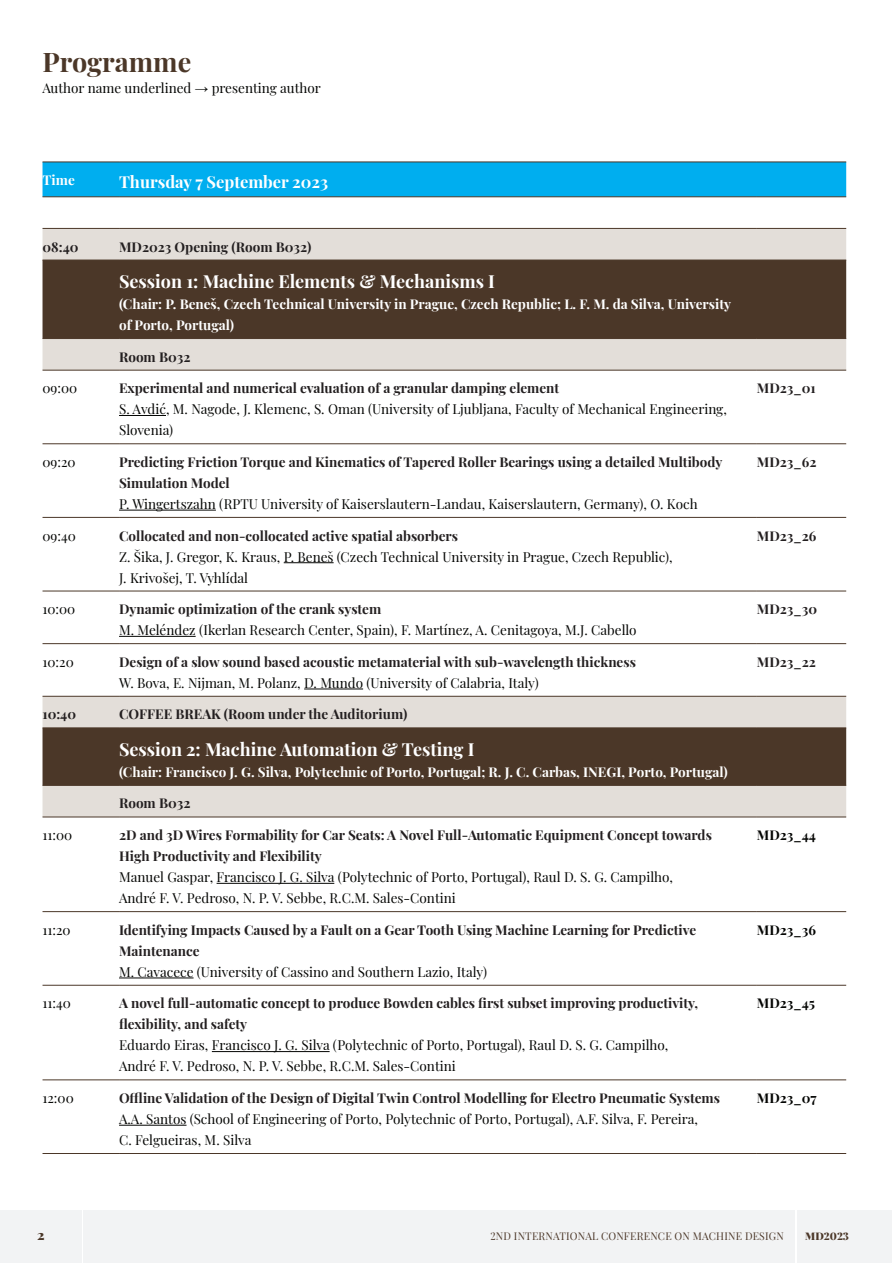
<style>
.page{position:relative;width:893px;height:1263px;background:#fff}
.page>*{position:absolute;margin:0;border:0;box-sizing:border-box;transform-origin:0 0}
.t1{font:700 27px "Playfair Display";color:#4b3728}
.t2{font:700 18px "Playfair Display";color:#fff}
.t3{font:700 16.5px "Playfair Display";color:#fff}
.t4{font:13.5px/21px "Playfair Display";color:#040503}
.t5{font:700 13.5px/21px "Playfair Display";color:#231f20}
.t6{font:700 13.5px/21px "Playfair Display";color:#fff}
.t7{font:700 13.5px "Playfair Display";color:#040503}
.t8{font:900 13.5px "Playfair Display";color:#4b3728}
.t9{font:10.5px "Playfair Display";letter-spacing:.02em;color:#4b3728}
.t10{font:900 10.5px "Playfair Display";color:#4b3728}
.s1{font-family:"Times New Roman"}
</style>
<div class="page">
<div style="left:84px;top:1210px;width:711px;height:53px;background:#f2f3f4"></div>
<div style="left:797px;top:1210px;width:94px;height:53px;background:#f2f3f4"></div>
<div style="left:0;top:1210px;width:82px;height:53px;background:#f2f3f4"></div>
<div style="left:43px;top:163px;width:803px;height:34px;background:#00aeef"></div>
<div style="left:43px;top:229px;width:803px;height:31px;background:#e3ded9"></div>
<div style="left:43px;top:261px;width:803px;height:77px;background:#4b3728"></div>
<svg style="left:43px;top:339px;width:803px;height:478px"></svg>
<div style="left:43px;top:729px;width:803px;height:56px;background:#4b3728"></div>
<hr style="left:43px;top:162px;width:76px;height:1px;background:#4b3728">
<hr style="left:119px;top:162px;width:638px;height:1px;background:#4b3728">
<hr style="left:757px;top:162px;width:89px;height:1px;background:#4b3728">
<hr style="left:43px;top:197px;width:76px;height:1px;background:#4b3728">
<hr style="left:119px;top:197px;width:638px;height:1px;background:#4b3728">
<hr style="left:757px;top:197px;width:89px;height:1px;background:#4b3728">
<hr style="left:43px;top:228px;width:76px;height:1px;background:#4b3728">
<hr style="left:119px;top:228px;width:638px;height:1px;background:#4b3728">
<hr style="left:757px;top:228px;width:89px;height:1px;background:#4b3728">
<hr style="left:43px;top:260px;width:76px;height:1px;background:#4b3728">
<hr style="left:119px;top:260px;width:638px;height:1px;background:#4b3728">
<hr style="left:757px;top:260px;width:89px;height:1px;background:#4b3728">
<hr style="left:43px;top:338px;width:76px;height:1px;background:#4b3728">
<hr style="left:119px;top:338px;width:638px;height:1px;background:#4b3728">
<hr style="left:757px;top:338px;width:89px;height:1px;background:#4b3728">
<hr style="left:43px;top:370px;width:76px;height:1px;background:#4b3728">
<hr style="left:119px;top:370px;width:638px;height:1px;background:#4b3728">
<hr style="left:757px;top:370px;width:89px;height:1px;background:#4b3728">
<hr style="left:43px;top:443px;width:76px;height:1px;background:#4b3728">
<hr style="left:119px;top:443px;width:638px;height:1px;background:#4b3728">
<hr style="left:757px;top:443px;width:89px;height:1px;background:#4b3728">
<hr style="left:43px;top:517px;width:76px;height:1px;background:#4b3728">
<hr style="left:119px;top:517px;width:638px;height:1px;background:#4b3728">
<hr style="left:757px;top:517px;width:89px;height:1px;background:#4b3728">
<hr style="left:43px;top:591px;width:76px;height:1px;background:#4b3728">
<hr style="left:119px;top:591px;width:638px;height:1px;background:#4b3728">
<hr style="left:757px;top:591px;width:89px;height:1px;background:#4b3728">
<hr style="left:43px;top:643px;width:76px;height:1px;background:#4b3728">
<hr style="left:119px;top:643px;width:638px;height:1px;background:#4b3728">
<hr style="left:757px;top:643px;width:89px;height:1px;background:#4b3728">
<hr style="left:43px;top:696px;width:76px;height:1px;background:#4b3728">
<hr style="left:119px;top:696px;width:638px;height:1px;background:#4b3728">
<hr style="left:757px;top:696px;width:89px;height:1px;background:#4b3728">
<hr style="left:43px;top:728px;width:76px;height:1px;background:#4b3728">
<hr style="left:119px;top:728px;width:638px;height:1px;background:#4b3728">
<hr style="left:757px;top:728px;width:89px;height:1px;background:#4b3728">
<hr style="left:43px;top:785px;width:76px;height:1px;background:#4b3728">
<hr style="left:119px;top:785px;width:638px;height:1px;background:#4b3728">
<hr style="left:757px;top:785px;width:89px;height:1px;background:#4b3728">
<hr style="left:43px;top:817px;width:76px;height:1px;background:#4b3728">
<hr style="left:119px;top:817px;width:638px;height:1px;background:#4b3728">
<hr style="left:757px;top:817px;width:89px;height:1px;background:#4b3728">
<hr style="left:43px;top:911px;width:76px;height:1px;background:#4b3728">
<hr style="left:119px;top:911px;width:638px;height:1px;background:#4b3728">
<hr style="left:757px;top:911px;width:89px;height:1px;background:#4b3728">
<hr style="left:43px;top:985px;width:76px;height:1px;background:#4b3728">
<hr style="left:119px;top:985px;width:638px;height:1px;background:#4b3728">
<hr style="left:757px;top:985px;width:89px;height:1px;background:#4b3728">
<hr style="left:43px;top:1079px;width:76px;height:1px;background:#4b3728">
<hr style="left:119px;top:1079px;width:638px;height:1px;background:#4b3728">
<hr style="left:757px;top:1079px;width:89px;height:1px;background:#4b3728">
<hr style="left:43px;top:1153px;width:76px;height:1px;background:#4b3728">
<hr style="left:119px;top:1153px;width:638px;height:1px;background:#4b3728">
<hr style="left:757px;top:1153px;width:89px;height:1px;background:#4b3728">
<hr style="left:119px;top:415px;width:47px;height:1px;background:#040503">
<hr style="left:119px;top:510px;width:97px;height:1px;background:#040503">
<hr style="left:284px;top:562px;width:50px;height:1px;background:#040503">
<hr style="left:119px;top:636px;width:77px;height:1px;background:#040503">
<hr style="left:304px;top:689px;width:59px;height:1px;background:#040503">
<hr style="left:217px;top:883px;width:117px;height:1px;background:#040503">
<hr style="left:119px;top:978px;width:75px;height:1px;background:#040503">
<hr style="left:212px;top:1051px;width:118px;height:1px;background:#040503">
<hr style="left:119px;top:1125px;width:68px;height:1px;background:#040503">
<h1 class="t1" style="left:43px;top:40px;width:150px">Programme</h1>
<p class="t4" style="left:43px;top:76px;width:280px">Author name underlined <span class="s1">→</span> presenting author</p>
<p class="t6" style="left:43px;top:168px;width:34px">Time</p>
<p class="t3" style="left:119px;top:169px;width:211px">Thursday 7 September 2023</p>
<p class="t5" style="left:43px;top:235px;width:38px">08:40</p>
<p class="t5" style="left:119px;top:235px;width:194px">MD2023 Opening (Room B032)</p>
<h2 class="t2" style="left:119px;top:267px;width:377px">Session 1: Machine Elements &amp; Mechanisms I</h2>
<p class="t6" style="left:119px;top:292px;width:614px">(Chair: P. Beneš, Czech Technical University in Prague, Czech Republic; L. F. M. da Silva, University of Porto, Portugal)</p>
<p class="t5" style="left:119px;top:345px;width:73px">Room B032</p>
<p class="t4" style="left:43px;top:377px;width:36px">09:00</p>
<p class="t5" style="left:119px;top:377px;width:441px">Experimental and numerical evaluation of a granular damping element</p>
<p class="t4" style="left:119px;top:398px;width:609px">S. Avdić, M. Nagode, J. Klemenc, S. Oman (University of Ljubljana, Faculty of Mechanical Engineering,<br>Slovenia)</p>
<p class="t4" style="left:43px;top:450px;width:35px">09:20</p>
<p class="t5" style="left:119px;top:450px;width:605px">Predicting Friction Torque and Kinematics of Tapered Roller Bearings using a detailed Multibody<br>Simulation Model</p>
<p class="t4" style="left:119px;top:492px;width:580px">P. Wingertszahn (RPTU University of Kaiserslautern-Landau, Kaiserslautern, Germany), O. Koch</p>
<p class="t4" style="left:43px;top:524px;width:35px">09:40</p>
<p class="t5" style="left:119px;top:524px;width:340px">Collocated and non-collocated active spatial absorbers</p>
<p class="t4" style="left:119px;top:545px;width:555px">Z. Šika, J. Gregor, K. Kraus, P. Beneš (Czech Technical University in Prague, Czech Republic),<br>J. Krivošej, T. Vyhlídal</p>
<p class="t4" style="left:43px;top:597px;width:34px">10:00</p>
<p class="t5" style="left:119px;top:597px;width:264px">Dynamic optimization of the crank system</p>
<p class="t4" style="left:119px;top:618px;width:519px">M. Meléndez (Ikerlan Research Center, Spain), F. Martínez, A. Cenitagoya, M.J. Cabello</p>
<p class="t4" style="left:43px;top:650px;width:33px">10:20</p>
<p class="t5" style="left:119px;top:650px;width:518px">Design of a slow sound based acoustic metamaterial with sub-wavelength thickness</p>
<p class="t4" style="left:119px;top:671px;width:421px">W. Bova, E. Nijman, M. Polanz, D. Mundo (University of Calabria, Italy)</p>
<p class="t5" style="left:43px;top:703px;width:35px">10:40</p>
<p class="t5" style="left:119px;top:703px;width:290px">COFFEE BREAK (Room under the Auditorium)</p>
<h2 class="t2" style="left:119px;top:735px;width:357px">Session 2: Machine Automation &amp; Testing I</h2>
<p class="t6" style="left:119px;top:760px;width:610px">(Chair: Francisco J. G. Silva, Polytechnic of Porto, Portugal; R. J. C. Carbas, INEGI, Porto, Portugal)</p>
<p class="t5" style="left:119px;top:792px;width:73px">Room B032</p>
<p class="t4" style="left:43px;top:823px;width:31px">11:00</p>
<p class="t5" style="left:119px;top:823px;width:594px">2D and 3D Wires Formability for Car Seats: A Novel Full-Automatic Equipment Concept towards<br>High Productivity and Flexibility</p>
<p class="t4" style="left:119px;top:865px;width:555px">Manuel Gaspar, Francisco J. G. Silva (Polytechnic of Porto, Portugal), Raul D. S. G. Campilho,<br>André F. V. Pedroso, N. P. V. Sebbe, R.C.M. Sales-Contini</p>
<p class="t4" style="left:43px;top:918px;width:30px">11:20</p>
<p class="t5" style="left:119px;top:918px;width:579px">Identifying Impacts Caused by a Fault on a Gear Tooth Using Machine Learning for Predictive<br>Maintenance</p>
<p class="t4" style="left:119px;top:960px;width:370px">M. Cavacece (University of Cassino and Southern Lazio, Italy)</p>
<p class="t4" style="left:43px;top:992px;width:30px">11:40</p>
<p class="t5" style="left:119px;top:992px;width:581px">A novel full-automatic concept to produce Bowden cables first subset improving productivity, flexibility, and safety</p>
<p class="t4" style="left:119px;top:1034px;width:551px">Eduardo Eiras, Francisco J. G. Silva (Polytechnic of Porto, Portugal), Raul D. S. G. Campilho,<br>André F. V. Pedroso, N. P. V. Sebbe, R.C.M. Sales-Contini</p>
<p class="t4" style="left:43px;top:1086px;width:33px">12:00</p>
<p class="t5" style="left:119px;top:1086px;width:602px">Offline Validation of the Design of Digital Twin Control Modelling for Electro Pneumatic Systems</p>
<p class="t4" style="left:119px;top:1107px;width:580px">A.A. Santos (School of Engineering of Porto, Polytechnic of Porto, Portugal), A.F. Silva, F. Pereira,<br>C. Felgueiras, M. Silva</p>
<p class="t5" style="left:757px;top:377px;width:60px">MD23_01</p>
<p class="t5" style="left:757px;top:450px;width:61px">MD23_62</p>
<p class="t5" style="left:757px;top:524px;width:61px">MD23_26</p>
<p class="t5" style="left:757px;top:597px;width:62px">MD23_30</p>
<p class="t5" style="left:757px;top:650px;width:60px">MD23_22</p>
<p class="t7" style="left:757px;top:824px;width:61px">MD23_44</p>
<p class="t7" style="left:757px;top:919px;width:61px">MD23_36</p>
<p class="t7" style="left:757px;top:993px;width:60px">MD23_45</p>
<p class="t7" style="left:757px;top:1087px;width:61px">MD23_07</p>
<p class="t8" style="left:37px;top:1224px;width:9px">2</p>
<p class="t9" style="left:490px;top:1227px;width:295px">2ND INTERNATIONAL CONFERENCE ON MACHINE DESIGN</p>
<p class="t10" style="left:805px;top:1227px;width:45px">MD2023</p>
</div>
